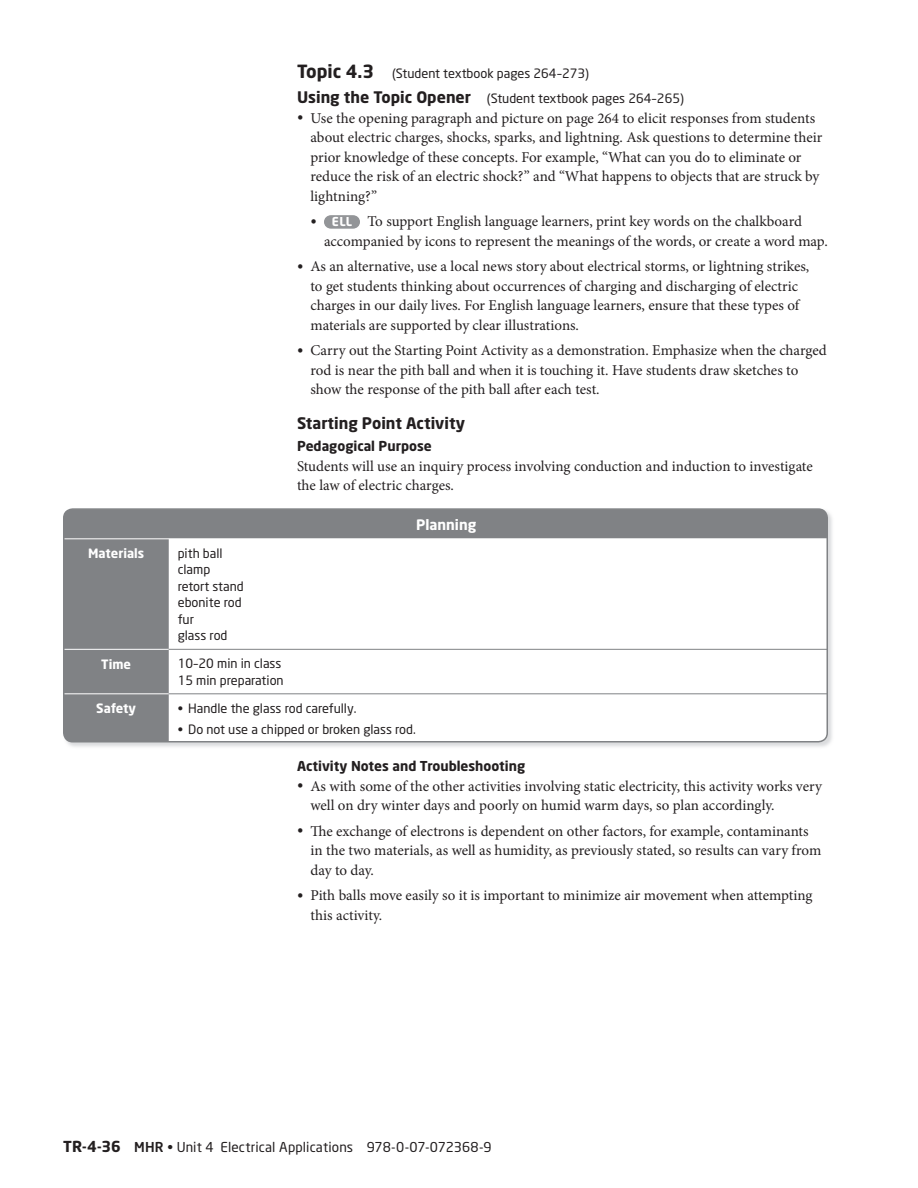
<style>
.page{position:relative;width:918px;height:1188px;background:#fff}
.page>*{position:absolute;margin:0;border:0;box-sizing:border-box;transform-origin:0 0}
.t1{font:700 15.75px "Neo Sans";color:#231f20}
.t2{font:15px/19.5px "Minion Pro";color:#231f20}
.t3{font:700 14.25px "Neo Sans";color:#fff}
.t4{font:13.5px "Neo Sans";letter-spacing:.005em;color:#231f20}
.t5{font:700 13.5px "Neo Sans";color:#231f20}
.t6{font:12.75px/16.5px "Neo Sans";color:#231f20}
.t7{font:700 12.75px "Neo Sans";color:#fff}
.s1{font-weight:700;font-size:18px}
.s2{font-weight:700;font-size:15.75px}
.s3{font-size:16.5px}
.s4{font-family:"Neo Sans";font-weight:700;font-size:12.15px;color:#fff}
.s5{font-weight:700;font-size:15px}
.s6{font-weight:500}
</style>
<div class="page">
<div style="left:324px;top:215px;width:36px;height:14px;background:#939598;border-radius:7px"></div>
<img style="left:63px;top:512px;width:769px;height:235px">
<svg style="left:64px;top:510px;width:763px;height:232px"></svg>
<svg style="left:66px;top:538px;width:759px;height:157px"></svg>
<hr style="left:169px;top:649px;width:658px;height:1px;background:#808285">
<hr style="left:169px;top:693px;width:658px;height:1px;background:#808285">
<div style="left:63px;top:508px;width:765px;height:234px;border:2px solid #808285;border-radius:9px"></div>
<p class="t6" style="left:297px;top:62px;width:389px;line-height:25.5px"><span class="s1">Topic 4.3</span> (Student textbook pages 264–273)<br><span class="s2">Using the Topic Opener</span> (Student textbook pages 264–265)</p>
<p class="t2" style="left:310px;top:109px;width:514px;text-indent:-14px"><span class="s3">•</span> Use the opening paragraph and picture on page 264 to elicit responses from students about electric charges, shocks, sparks, and lightning. Ask questions to determine their prior knowledge of these concepts. For example, “What can you do to eliminate or reduce the risk of an electric shock?” and “What happens to objects that are struck by lightning?”</p>
<p class="t2" style="left:324px;top:213px;width:505px;text-indent:-14px"><span class="s3">•</span> <span class="s4">ELL</span> To support English language learners, print key words on the chalkboard accompanied by icons to represent the meanings of the words, or create a word map.</p>
<p class="t2" style="left:310px;top:258px;width:500px;text-indent:-14px"><span class="s3">•</span> As an alternative, use a local news story about electrical storms, or lightning strikes, to get students thinking about occurrences of charging and discharging of electric charges in our daily lives. For English language learners, ensure that these types of materials are supported by clear illustrations.</p>
<p class="t2" style="left:310px;top:342px;width:518px;text-indent:-14px"><span class="s3">•</span> Carry out the Starting Point Activity as a demonstration. Emphasize when the charged rod is near the pith ball and when it is touching it. Have students draw sketches to show the response of the pith ball after each test.</p>
<p class="t1" style="left:297px;top:417px;width:170px">Starting Point Activity</p>
<p class="t5" style="left:297px;top:441px;width:136px">Pedagogical Purpose</p>
<p class="t2" style="left:297px;top:457px;width:517px">Students will use an inquiry process involving conduction and induction to investigate the law of electric charges.</p>
<p class="t3" style="left:416px;top:519px;width:62px">Planning</p>
<p class="t7" style="left:88px;top:548px;width:58px">Materials</p>
<p class="t6" style="left:178px;top:546px;width:67px">pith ball clamp retort stand ebonite rod fur<br>glass rod</p>
<p class="t7" style="left:101px;top:659px;width:31px">Time</p>
<p class="t6" style="left:178px;top:657px;width:107px">10–20 min in class<br>15 min preparation</p>
<p class="t7" style="left:96px;top:703px;width:41px">Safety</p>
<p class="t6" style="left:178px;top:701px;width:180px">• Handle the glass rod carefully.</p>
<p class="t6" style="left:178px;top:722px;width:240px">• Do not use a chipped or broken glass rod.</p>
<p class="t5" style="left:297px;top:760px;width:230px">Activity Notes and Troubleshooting</p>
<p class="t2" style="left:310px;top:777px;width:513px;text-indent:-14px"><span class="s3">•</span> As with some of the other activities involving static electricity, this activity works very well on dry winter days and poorly on humid warm days, so plan accordingly.</p>
<p class="t2" style="left:310px;top:822px;width:512px;text-indent:-14px"><span class="s3">•</span> The exchange of electrons is dependent on other factors, for example, contaminants in the two materials, as well as humidity, as previously stated, so results can vary from day to day.</p>
<p class="t2" style="left:310px;top:887px;width:504px;text-indent:-14px"><span class="s3">•</span> Pith balls move easily so it is important to minimize air movement when attempting this activity.</p>
<p class="t4" style="left:63px;top:1142px;width:430px"><span class="s5">TR-4-36</span> <span class="s6">MHR</span> • Unit 4 Electrical Applications 978-0-07-072368-9</p>
</div>
